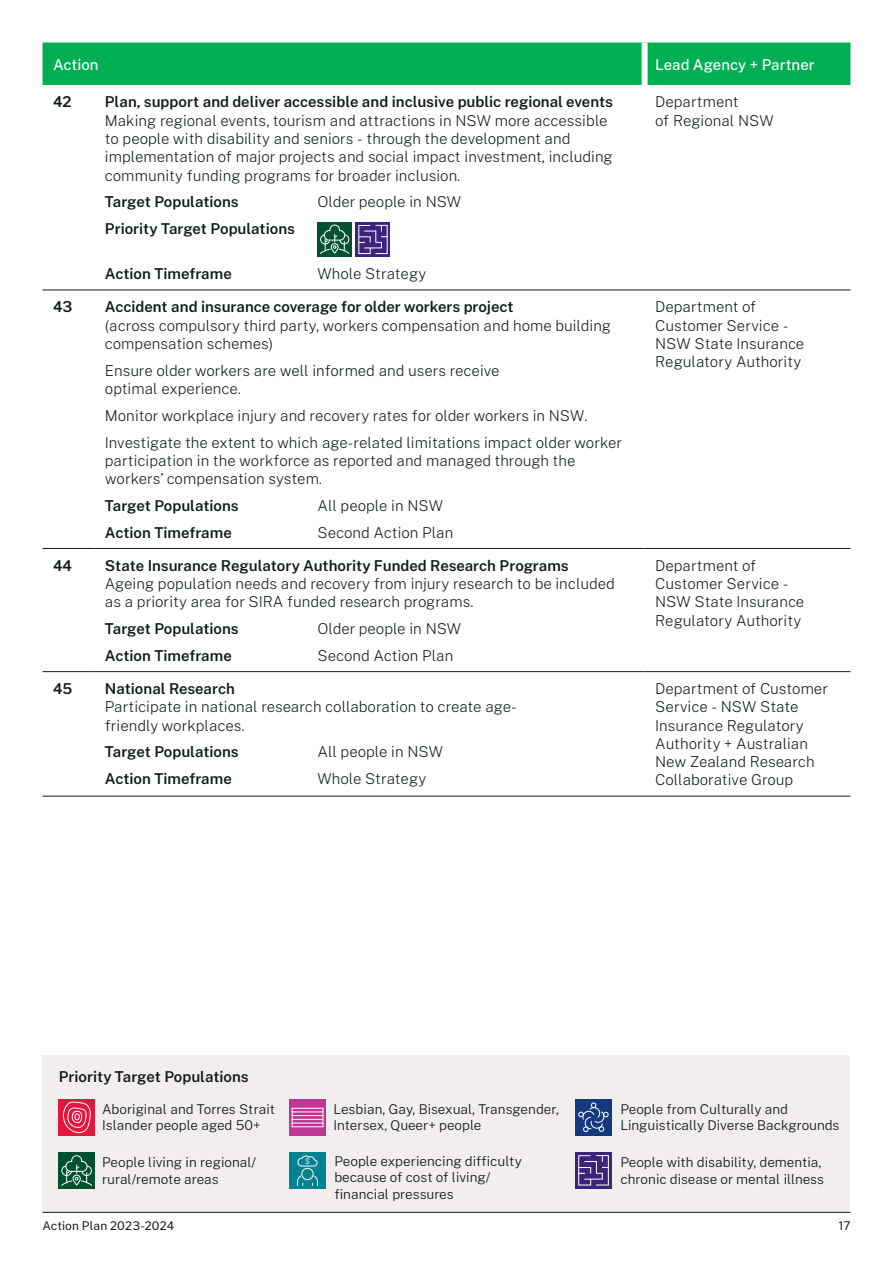
<style>
.page{position:relative;width:893px;height:1263px;background:#fff}
.page>*{position:absolute;margin:0;border:0;box-sizing:border-box;transform-origin:0 0}
.t1{font:200 15px/18.3px "Public Sans";color:#0f1a18}
.t2{font:600 15px "Public Sans";color:#0f1a18}
.t3{font:500 15px "Public Sans";color:#fff}
.t4{font:300 13.5px/16.5px "Public Sans";color:#0f1a18}
.t5{font:12px "Public Sans";letter-spacing:.005em;color:#0f1a18}
</style>
<div class="page">
<div style="left:43px;top:43px;width:807px;height:42px;background:#00af54"></div>
<svg style="left:43px;top:222px;width:807px;height:574px"></svg>
<div style="left:642px;top:43px;width:6px;height:42px;background:#fff"></div>
<hr style="left:43px;top:290px;width:51px;height:1px;background:#0f1a18">
<hr style="left:94px;top:290px;width:551px;height:1px;background:#0f1a18">
<hr style="left:645px;top:290px;width:205px;height:1px;background:#0f1a18">
<hr style="left:43px;top:548px;width:51px;height:1px;background:#0f1a18">
<hr style="left:94px;top:548px;width:551px;height:1px;background:#0f1a18">
<hr style="left:645px;top:548px;width:205px;height:1px;background:#0f1a18">
<hr style="left:43px;top:671px;width:51px;height:1px;background:#0f1a18">
<hr style="left:94px;top:671px;width:551px;height:1px;background:#0f1a18">
<hr style="left:645px;top:671px;width:205px;height:1px;background:#0f1a18">
<hr style="left:43px;top:796px;width:51px;height:1px;background:#0f1a18">
<hr style="left:94px;top:796px;width:551px;height:1px;background:#0f1a18">
<hr style="left:645px;top:796px;width:205px;height:1px;background:#0f1a18">
<div style="left:317px;top:222px;width:35px;height:35px;background:#00522e"></div>
<svg style="left:320px;top:224px;width:30px;height:30px"></svg>
<svg style="left:356px;top:222px;width:34px;height:35px"></svg>
<svg style="left:358px;top:225px;width:30px;height:29px"></svg>
<div style="left:43px;top:1055px;width:807px;height:157px;background:#f1eeed"></div>
<div style="left:59px;top:1099px;width:36px;height:36px;background:#e3173e"></div>
<svg style="left:62px;top:1101px;width:29px;height:33px"></svg>
<svg style="left:289px;top:1099px;width:36px;height:36px"></svg>
<hr style="left:292px;top:1108px;width:31px;height:1px;background:#fff">
<svg style="left:292px;top:1108px;width:1px;height:18px"></svg>
<svg style="left:323px;top:1108px;width:1px;height:19px"></svg>
<hr style="left:292px;top:1111px;width:31px;height:1px;background:#fff">
<hr style="left:292px;top:1115px;width:31px;height:1px;background:#fff">
<hr style="left:292px;top:1119px;width:31px;height:1px;background:#fff">
<hr style="left:292px;top:1123px;width:31px;height:1px;background:#fff">
<hr style="left:292px;top:1126px;width:31px;height:1px;background:#fff">
<div style="left:575px;top:1099px;width:36px;height:36px;background:#15397f"></div>
<svg style="left:578px;top:1102px;width:31px;height:30px"></svg>
<div style="left:59px;top:1153px;width:36px;height:36px;background:#00522e"></div>
<svg style="left:61px;top:1155px;width:31px;height:31px"></svg>
<div style="left:289px;top:1153px;width:36px;height:36px;background:#008291"></div>
<svg style="left:297px;top:1155px;width:21px;height:12px"></svg>
<div style="left:301px;top:1168px;width:13px;height:12px;border:1px solid #fff;border-radius:50%"></div>
<svg style="left:297px;top:1175px;width:6px;height:11px"></svg>
<svg style="left:312px;top:1175px;width:6px;height:11px"></svg>
<div style="left:575px;top:1152px;width:36px;height:36px;background:#3c247d"></div>
<svg style="left:578px;top:1155px;width:31px;height:31px"></svg>
<hr style="left:43px;top:1212px;width:807px;height:1px;background:#0f1a18">
<p class="t3" style="left:53px;top:55px;width:47px">Action</p>
<p class="t3" style="left:655px;top:55px;width:161px">Lead Agency + Partner</p>
<p class="t2" style="left:53px;top:93px;width:20px">42</p>
<p class="t2" style="left:105px;top:93px;width:510px">Plan, support and deliver accessible and inclusive public regional events</p>
<p class="t1" style="left:105px;top:111px;width:509px">Making regional events, tourism and attractions in NSW more accessible to people with disability and seniors - through the development and implementation of major projects and social impact investment, including community funding programs for broader inclusion.</p>
<p class="t2" style="left:105px;top:193px;width:135px">Target Populations</p>
<p class="t1" style="left:317px;top:193px;width:145px">Older people in NSW</p>
<p class="t2" style="left:105px;top:219px;width:192px">Priority Target Populations</p>
<p class="t2" style="left:105px;top:264px;width:128px">Action Timeframe</p>
<p class="t1" style="left:317px;top:264px;width:110px">Whole Strategy</p>
<p class="t1" style="left:655px;top:93px;width:120px">Department<br>of Regional NSW</p>
<p class="t2" style="left:53px;top:297px;width:21px">43</p>
<p class="t2" style="left:105px;top:297px;width:410px">Accident and insurance coverage for older workers project</p>
<p class="t1" style="left:105px;top:316px;width:508px">(across compulsory third party, workers compensation and home building compensation schemes)</p>
<p class="t1" style="left:105px;top:361px;width:396px">Ensure older workers are well informed and users receive optimal experience.</p>
<p class="t1" style="left:105px;top:406px;width:484px">Monitor workplace injury and recovery rates for older workers in NSW.</p>
<p class="t1" style="left:105px;top:433px;width:519px">Investigate the extent to which age-related limitations impact older worker participation in the workforce as reported and managed through the workers’ compensation system.</p>
<p class="t2" style="left:105px;top:496px;width:135px">Target Populations</p>
<p class="t1" style="left:317px;top:496px;width:127px">All people in NSW</p>
<p class="t2" style="left:105px;top:523px;width:128px">Action Timeframe</p>
<p class="t1" style="left:317px;top:523px;width:137px">Second Action Plan</p>
<p class="t2" style="left:53px;top:556px;width:20px">44</p>
<p class="t2" style="left:105px;top:556px;width:465px">State Insurance Regulatory Authority Funded Research Programs</p>
<p class="t1" style="left:105px;top:574px;width:511px">Ageing population needs and recovery from injury research to be included as a priority area for SIRA funded research programs.</p>
<p class="t2" style="left:105px;top:619px;width:135px">Target Populations</p>
<p class="t1" style="left:317px;top:619px;width:145px">Older people in NSW</p>
<p class="t2" style="left:105px;top:646px;width:128px">Action Timeframe</p>
<p class="t1" style="left:317px;top:646px;width:137px">Second Action Plan</p>
<p class="t2" style="left:53px;top:679px;width:21px">45</p>
<p class="t2" style="left:105px;top:679px;width:132px">National Research</p>
<p class="t1" style="left:105px;top:697px;width:414px">Participate in national research collaboration to create age&shy;friendly workplaces.</p>
<p class="t2" style="left:105px;top:742px;width:135px">Target Populations</p>
<p class="t1" style="left:317px;top:742px;width:127px">All people in NSW</p>
<p class="t2" style="left:105px;top:769px;width:128px">Action Timeframe</p>
<p class="t1" style="left:317px;top:769px;width:110px">Whole Strategy</p>
<p class="t1" style="left:655px;top:297px;width:151px">Department of<br>Customer Service -<br>NSW State Insurance<br>Regulatory Authority</p>
<p class="t1" style="left:655px;top:556px;width:151px">Department of<br>Customer Service -<br>NSW State Insurance<br>Regulatory Authority</p>
<p class="t1" style="left:655px;top:679px;width:174px">Department of Customer<br>Service - NSW State<br>Insurance Regulatory<br>Authority + Australian<br>New Zealand Research<br>Collaborative Group</p>
<p class="t2" style="left:59px;top:1068px;width:192px">Priority Target Populations</p>
<p class="t4" style="left:102px;top:1100px;width:175px">Aboriginal and Torres Strait<br>Islander people aged 50+</p>
<p class="t4" style="left:334px;top:1100px;width:227px">Lesbian, Gay, Bisexual, Transgender,<br>Intersex, Queer+ people</p>
<p class="t4" style="left:620px;top:1100px;width:221px">People from Culturally and<br>Linguistically Diverse Backgrounds</p>
<p class="t4" style="left:102px;top:1154px;width:156px">People living in regional/ rural/remote areas</p>
<p class="t4" style="left:334px;top:1152px;width:189px">People experiencing difficulty because of cost of living/ financial pressures</p>
<p class="t4" style="left:620px;top:1154px;width:205px">People with disability, dementia, chronic disease or mental illness</p>
<p class="t5" style="left:43px;top:1218px;width:133px">Action Plan 2023-2024</p>
<p class="t5" style="left:839px;top:1218px;width:13px">17</p>
</div>
